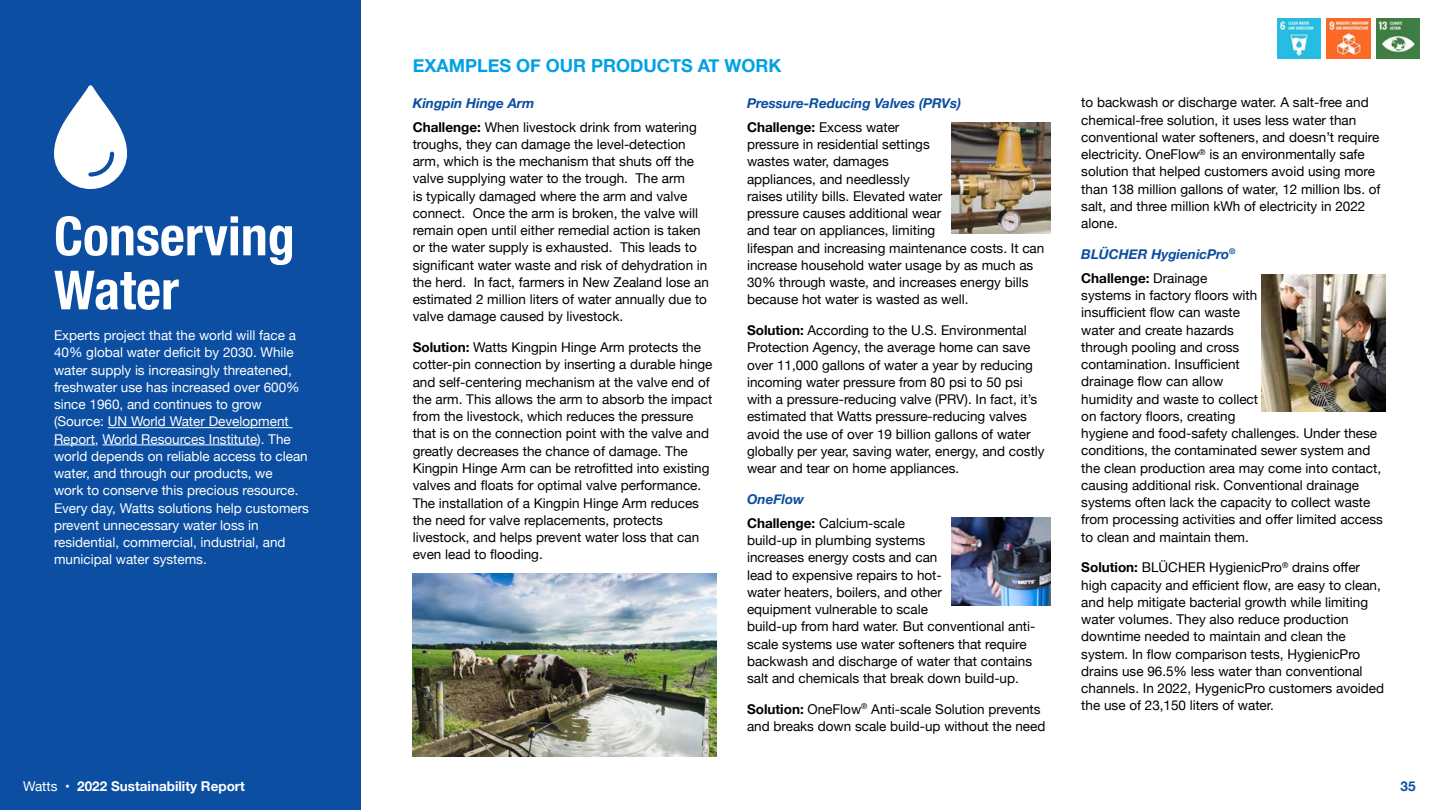
<style>
.page{position:relative;width:1440px;height:810px;background:#fff}
.page>*{position:absolute;margin:0;border:0;box-sizing:border-box;transform-origin:0 0}
.t1{font:700 condensed 54px/54px "Helvetica Neue";color:#fff}
.t2{font:700 18px "Helvetica Neue";color:#00a2e5}
.t3{font:13.5px/17.2px "Helvetica Neue";color:#000}
.t4{font:13.5px/17.2px "Helvetica Neue";color:#fff}
.t5{font:italic 700 13.5px/24px "Helvetica Neue";color:#0b4ea2}
.t6{font:700 13.5px "Helvetica Neue";color:#fff}
.t7{font:700 13.5px "Helvetica Neue";color:#0b4ea2}
.s1{font-weight:700;font-style:italic;color:#0b4ea2}
.s2{font-weight:700}
.s3{font-style:normal;color:#000}
.s4{font-weight:400;font-style:normal;color:#000}
.s5{font-weight:400}
</style>
<div class="page">
<div style="left:0;top:0;width:361px;height:810px;background:#0b4ea2"></div>
<hr style="left:108px;top:427px;width:185px;height:1px;background:#fff">
<hr style="left:54px;top:445px;width:41px;height:1px;background:#fff">
<hr style="left:103px;top:445px;width:154px;height:1px;background:#fff">
<img style="left:1376px;top:18px;width:44px;height:40px">
<img style="left:1327px;top:18px;width:43px;height:40px">
<svg style="left:54px;top:85px;width:73px;height:104px"></svg>
<img style="left:1277px;top:18px;width:44px;height:40px">
<img style="left:413px;top:573px;width:304px;height:183px">
<img style="left:1262px;top:274px;width:124px;height:138px">
<img style="left:952px;top:122px;width:99px;height:111px">
<img style="left:952px;top:517px;width:99px;height:88px">
<h1 class="t1" style="left:54px;top:205px;width:242px">Conserving<br>Water</h1>
<p class="t4" style="left:54px;top:327px;width:257px">Experts project that the world will face a 40% global water deficit by 2030. While water supply is increasingly threatened, freshwater use has increased over 600% since 1960, and continues to grow (Source: UN World Water Development Report, World Resources Institute). The world depends on reliable access to clean water, and through our products, we<br>work to conserve this precious resource.<br>Every day, Watts solutions help customers prevent unnecessary water loss in residential, commercial, industrial, and municipal water systems.</p>
<h2 class="t2" style="left:413px;top:52px;width:370px">EXAMPLES OF OUR PRODUCTS AT WORK</h2>
<p class="t3" style="left:413px;top:92px;width:286px;line-height:24px"><span class="s1">Kingpin Hinge Arm<br></span><span class="s2">Challenge:</span> When livestock drink from watering</p>
<p class="t3" style="left:413px;top:136px;width:298px">troughs, they can damage the level-detection arm, which is the mechanism that shuts off the valve supplying water to the trough. The arm<br>is typically damaged where the arm and valve connect. Once the arm is broken, the valve will remain open until either remedial action is taken or the water supply is exhausted. This leads to significant water waste and risk of dehydration in the herd. In fact, farmers in New Zealand lose an estimated 2 million liters of water annually due to valve damage caused by livestock.</p>
<p class="t3" style="left:413px;top:340px;width:301px"><span class="s2">Solution:</span> Watts Kingpin Hinge Arm protects the cotter-pin connection by inserting a durable hinge and self-centering mechanism at the valve end of the arm. This allows the arm to absorb the impact from the livestock, which reduces the pressure that is on the connection point with the valve and greatly decreases the chance of damage. The Kingpin Hinge Arm can be retrofitted into existing valves and floats for optimal valve performance.<br>The installation of a Kingpin Hinge Arm reduces the need for valve replacements, protects livestock, and helps prevent water loss that can even lead to flooding.</p>
<p class="t5" style="left:747px;top:91px;width:216px">Pressure-Reducing Valves (PRVs)<br><span class="s3">Challenge:</span> <span class="s4">Excess water</span></p>
<p class="t3" style="left:747px;top:136px;width:299px">pressure in residential settings<br>wastes water, damages<br>appliances, and needlessly<br>raises utility bills. Elevated water<br>pressure causes additional wear<br>and tear on appliances, limiting<br>lifespan and increasing maintenance costs. It can increase household water usage by as much as 30% through waste, and increases energy bills because hot water is wasted as well.</p>
<p class="t3" style="left:747px;top:322px;width:299px"><span class="s2">Solution:</span> According to the U.S. Environmental Protection Agency, the average home can save over 11,000 gallons of water a year by reducing incoming water pressure from 80 psi to 50 psi with a pressure-reducing valve (PRV). In fact, it’s estimated that Watts pressure-reducing valves avoid the use of over 19 billion gallons of water globally per year, saving water, energy, and costly wear and tear on home appliances.</p>
<p class="t3" style="left:747px;top:488px;width:159px;line-height:24px"><span class="s1">OneFlow<br></span><span class="s2">Challenge:</span> Calcium-scale</p>
<p class="t3" style="left:747px;top:532px;width:290px">build-up in plumbing systems<br>increases energy costs and can<br>lead to expensive repairs to hot-<br>water heaters, boilers, and other<br>equipment vulnerable to scale<br>build-up from hard water. But conventional anti&shy;scale systems use water softeners that require backwash and discharge of water that contains salt and chemicals that break down build-up.</p>
<p class="t3" style="left:747px;top:701px;width:300px"><span class="s2">Solution:</span> OneFlow<sup>®</sup> Anti-scale Solution prevents and breaks down scale build-up without the need</p>
<p class="t3" style="left:1081px;top:95px;width:301px">to backwash or discharge water. A salt-free and chemical-free solution, it uses less water than conventional water softeners, and doesn’t require electricity. OneFlow<sup>®</sup> is an environmentally safe solution that helped customers avoid using more than 138 million gallons of water, 12 million lbs. of salt, and three million kWh of electricity in 2022 alone.</p>
<p class="t5" style="left:1081px;top:242px;width:156px">BLÜCHER HygienicPro<sup>®<br></sup><span class="s3">Challenge:</span> <span class="s4">Drainage</span></p>
<p class="t3" style="left:1081px;top:287px;width:303px">systems in factory floors with<br>insufficient flow can waste<br>water and create hazards<br>through pooling and cross<br>contamination. Insufficient<br>drainage flow can allow<br>humidity and waste to collect<br>on factory floors, creating<br>hygiene and food-safety challenges. Under these conditions, the contaminated sewer system and the clean production area may come into contact, causing additional risk. Conventional drainage systems often lack the capacity to collect waste from processing activities and offer limited access to clean and maintain them.</p>
<p class="t3" style="left:1081px;top:560px;width:304px"><span class="s2">Solution:</span> BLÜCHER HygienicPro<sup>®</sup> drains offer high capacity and efficient flow, are easy to clean, and help mitigate bacterial growth while limiting water volumes. They also reduce production downtime needed to maintain and clean the system. In flow comparison tests, HygienicPro drains use 96.5% less water than conventional channels. In 2022, HygenicPro customers avoided the use of 23,150 liters of water.</p>
<p class="t6" style="left:23px;top:776px;width:223px"><span class="s5">Watts •</span> 2022 Sustainability Report</p>
<p class="t6" style="left:100px;top:776px;width:9px">1</p>
<p class="t7" style="left:1401px;top:776px;width:17px">35</p>
</div>
